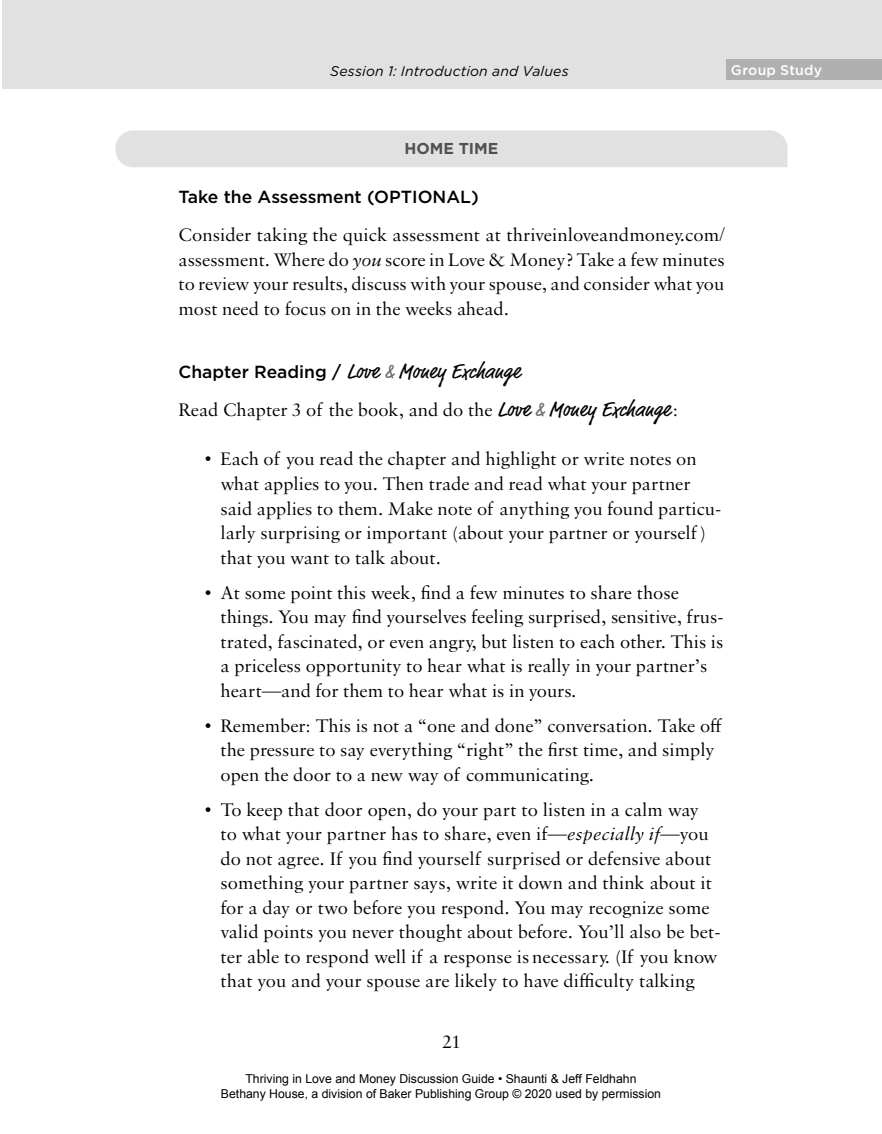
<style>
.page{position:relative;width:882px;height:1134px;background:#fff}
.page>*{position:absolute;margin:0;border:0;box-sizing:border-box;transform-origin:0 0}
.t1{font:21px "Market Pro";color:#000}
.t2{font:19.25px/24.5px "Sabon MT Pro";color:#000}
.t3{font:500 17.5px "Gotham";color:#000}
.t4{font:700 15.75px "Gotham";color:#515151}
.t5{font:italic 14px "Gotham";letter-spacing:.015em;color:#000}
.t6{font:500 14px "Gotham";letter-spacing:.015em;color:#fff}
.t7{font:12.25px/14.7px "Arial";color:#000;text-align:center}
.s1{font-style:italic}
.s2{font-family:"Gotham";font-weight:500;font-size:17.5px}
.s3{color:#6f6f6f}
.s4{font-family:"Market Pro";font-size:21px}
.s5{font-family:"Market Pro";font-size:21px;color:#6f6f6f}
</style>
<div class="page">
<div style="left:3px;top:0;width:879px;height:88px;background:#e1e1e1"></div>
<div style="left:726px;top:60px;width:156px;height:20px;background:#b0b0b0"></div>
<div style="left:116px;top:130px;width:672px;height:37px;background:#e1e1e1"></div>
<p class="t5" style="left:330px;top:63px;width:240px">Session 1: Introduction and Values</p>
<p class="t6" style="left:731px;top:62px;width:93px">Group Study</p>
<p class="t4" style="left:404px;top:139px;width:96px">HOME TIME</p>
<p class="t3" style="left:178px;top:187px;width:302px">Take the Assessment (OPTIONAL)</p>
<p class="t2" style="left:178px;top:223px;width:548px;text-align:justify">Consider taking the quick assessment at thriveinloveandmoney.com/ assessment. Where do <span class="s1">you</span> score in Love &amp; Money? Take a few minutes to review your results, discuss with your spouse, and consider what you most need to focus on in the weeks ahead.</p>
<p class="t1" style="left:178px;top:357px;width:343px"><span class="s2">Chapter Reading /</span> Love <span class="s3">&amp;</span> Money Exchange</p>
<p class="t2" style="left:178px;top:398px;width:501px">Read Chapter 3 of the book, and do the <span class="s4">Love</span> <span class="s5">&amp;</span> <span class="s4">Money Exchange</span>:</p>
<p class="t2" style="left:221px;top:447px;width:502px;text-indent:-16px">• Each of you read the chapter and highlight or write notes on what applies to you. Then trade and read what your partner said applies to them. Make note of anything you found particu&shy;larly surprising or important (about your partner or yourself ) that you want to talk about.</p>
<p class="t2" style="left:221px;top:580px;width:505px;text-indent:-16px">• At some point this week, find a few minutes to share those things. You may find yourselves feeling surprised, sensitive, frus&shy;trated, fascinated, or even angry, but listen to each other. This is a priceless opportunity to hear what is really in your partner’s heart—and for them to hear what is in yours.</p>
<p class="t2" style="left:221px;top:713px;width:503px;text-indent:-16px">• Remember: This is not a “one and done” conversation. Take off the pressure to say everything “right” the first time, and simply open the door to a new way of communicating.</p>
<p class="t2" style="left:221px;top:797px;width:502px;text-indent:-16px">• To keep that door open, do your part to listen in a calm way<br>to what your partner has to share, even if—<span class="s1">especially if</span>—you do not agree. If you find yourself surprised or defensive about something your partner says, write it down and think about it for a day or two before you respond. You may recognize some valid points you never thought about before. You’ll also be bet&shy;ter able to respond well if a response is necessary. (If you know that you and your spouse are likely to have difficulty talking</p>
<p class="t2" style="left:442px;top:1029px;width:20px">21</p>
<p class="t7" style="left:221px;top:1072px;width:442px">Thriving in Love and Money Discussion Guide • Shaunti &amp; Jeff Feldhahn<br>Bethany House, a division of Baker Publishing Group © 2020 used by permission</p>
</div>
